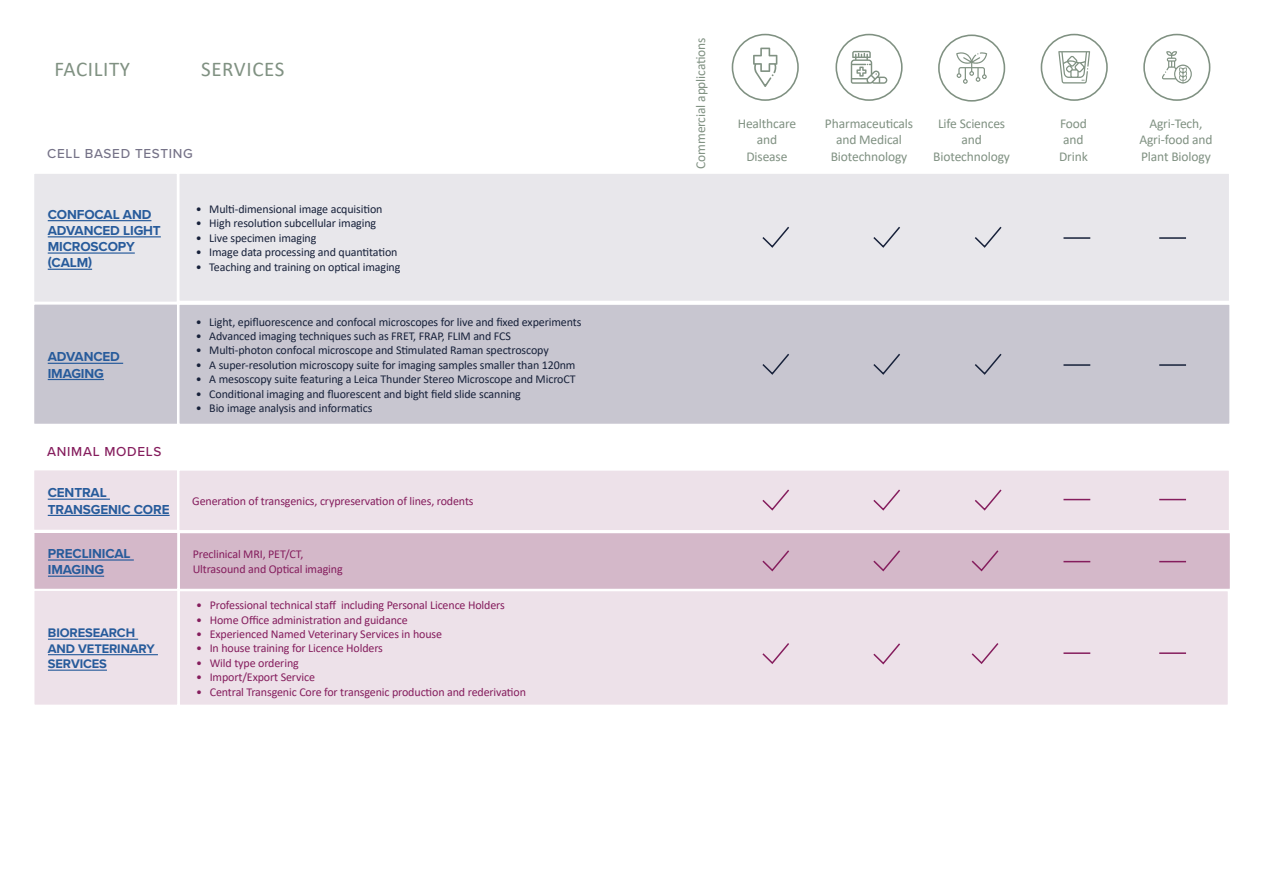
<style>
.page{position:relative;width:1263px;height:893px;background:#fff}
.page>*{position:absolute;margin:0;border:0;box-sizing:border-box;transform-origin:0 0}
.t1{font:21px "Calibri";letter-spacing:.03em;color:#809182}
.t2{font:13.5px/16.2px "Calibri";letter-spacing:-.01em;color:#809182;text-align:center}
.t3{font:700 13.5px/16.2px "Proxima Nova";letter-spacing:-.01em;color:#275b9b}
.t4{font:500 13.5px "Proxima Nova";letter-spacing:.05em;color:#767388}
.t5{font:500 13.5px "Proxima Nova";letter-spacing:.05em;color:#851d5d}
.t6{font:700 12.9px/15.5px "Proxima Nova";letter-spacing:-.01em;color:#275b9b}
.t7{font:12px "Calibri";letter-spacing:-.01em;color:#17213a}
.t8{font:12px/14.4px "Calibri";letter-spacing:-.01em;color:#851d5d}
</style>
<div class="page">
<div style="left:1041px;top:34px;width:67px;height:67px;border:2px solid #809182;border-radius:50%"></div>
<svg style="left:1058px;top:51px;width:32px;height:33px"></svg>
<div style="left:732px;top:34px;width:67px;height:67px;border:2px solid #809182;border-radius:50%"></div>
<svg style="left:753px;top:48px;width:24px;height:39px"></svg>
<div style="left:1143px;top:34px;width:67px;height:67px;border:2px solid #809182;border-radius:50%"></div>
<svg style="left:1162px;top:51px;width:30px;height:33px"></svg>
<div style="left:938px;top:35px;width:67px;height:67px;border:2px solid #809182;border-radius:50%"></div>
<svg style="left:956px;top:52px;width:31px;height:32px"></svg>
<div style="left:835px;top:34px;width:68px;height:67px;border:2px solid #809182;border-radius:50%"></div>
<svg style="left:851px;top:51px;width:36px;height:33px"></svg>
<div style="left:179px;top:590px;width:1049px;height:115px;background:#ede1e9"></div>
<div style="left:178px;top:590px;width:1051px;height:116px;border:2px solid #fff"></div>
<div style="left:34px;top:590px;width:144px;height:115px;background:#ede1e9"></div>
<hr style="left:48px;top:639px;width:90px;height:1px;background:#275b9b">
<hr style="left:48px;top:654px;width:110px;height:1px;background:#275b9b">
<hr style="left:48px;top:670px;width:59px;height:1px;background:#275b9b">
<div style="left:33px;top:589px;width:146px;height:117px;border:2px solid #fff"></div>
<svg style="left:762px;top:643px;width:27px;height:21px"></svg>
<svg style="left:873px;top:643px;width:27px;height:22px"></svg>
<svg style="left:971px;top:643px;width:28px;height:21px"></svg>
<hr style="left:1063px;top:652px;width:27px;height:2px;background:#851d5d">
<hr style="left:1159px;top:652px;width:27px;height:2px;background:#851d5d">
<div style="left:179px;top:532px;width:1051px;height:57px;background:#d4b8c9"></div>
<div style="left:178px;top:532px;width:1053px;height:58px;border:2px solid #fff"></div>
<div style="left:34px;top:532px;width:144px;height:57px;background:#d4b8c9"></div>
<hr style="left:48px;top:559px;width:86px;height:2px;background:#275b9b">
<hr style="left:48px;top:576px;width:56px;height:1px;background:#275b9b">
<div style="left:33px;top:531px;width:146px;height:59px;border:2px solid #fff"></div>
<svg style="left:762px;top:550px;width:27px;height:22px"></svg>
<svg style="left:873px;top:550px;width:27px;height:22px"></svg>
<svg style="left:971px;top:550px;width:28px;height:22px"></svg>
<svg style="left:1063px;top:561px;width:27px;height:1px"></svg>
<svg style="left:1159px;top:561px;width:27px;height:1px"></svg>
<div style="left:179px;top:470px;width:1050px;height:61px;background:#ede1e9"></div>
<div style="left:178px;top:469px;width:1052px;height:62px;border:2px solid #fff"></div>
<div style="left:34px;top:470px;width:144px;height:60px;background:#ede1e9"></div>
<hr style="left:48px;top:499px;width:62px;height:1px;background:#275b9b">
<hr style="left:48px;top:515px;width:122px;height:1px;background:#275b9b">
<div style="left:33px;top:469px;width:145px;height:62px;border:2px solid #fff"></div>
<svg style="left:762px;top:489px;width:27px;height:22px"></svg>
<svg style="left:873px;top:489px;width:27px;height:22px"></svg>
<svg style="left:975px;top:489px;width:27px;height:22px"></svg>
<svg style="left:1063px;top:499px;width:27px;height:1px"></svg>
<svg style="left:1159px;top:499px;width:27px;height:1px"></svg>
<div style="left:179px;top:304px;width:1051px;height:120px;background:#c8c6d0"></div>
<div style="left:178px;top:303px;width:1053px;height:122px;border:2px solid #fff"></div>
<div style="left:34px;top:304px;width:144px;height:120px;background:#c8c6d0"></div>
<hr style="left:48px;top:363px;width:75px;height:1px;background:#275b9b">
<hr style="left:48px;top:379px;width:56px;height:1px;background:#275b9b">
<div style="left:33px;top:303px;width:145px;height:122px;border:2px solid #fff"></div>
<div style="left:179px;top:173px;width:1051px;height:128px;background:#e8e7eb"></div>
<div style="left:178px;top:172px;width:1052px;height:130px;border:2px solid #fff"></div>
<div style="left:34px;top:173px;width:143px;height:129px;background:#e8e7eb"></div>
<hr style="left:48px;top:220px;width:103px;height:1px;background:#275b9b">
<hr style="left:48px;top:236px;width:113px;height:1px;background:#275b9b">
<hr style="left:48px;top:252px;width:87px;height:2px;background:#275b9b">
<hr style="left:48px;top:269px;width:44px;height:1px;background:#275b9b">
<svg style="left:762px;top:226px;width:27px;height:22px"></svg>
<svg style="left:762px;top:354px;width:27px;height:21px"></svg>
<svg style="left:873px;top:227px;width:27px;height:21px"></svg>
<svg style="left:873px;top:354px;width:27px;height:21px"></svg>
<svg style="left:975px;top:226px;width:27px;height:22px"></svg>
<svg style="left:975px;top:353px;width:27px;height:22px"></svg>
<hr style="left:1063px;top:237px;width:27px;height:2px;background:#17213a">
<hr style="left:1063px;top:364px;width:27px;height:2px;background:#17213a">
<hr style="left:1159px;top:237px;width:27px;height:2px;background:#17213a">
<hr style="left:1159px;top:364px;width:27px;height:2px;background:#17213a">
<h1 class="t1" style="left:54px;top:55px;width:77px">FACILITY</h1>
<h1 class="t1" style="left:201px;top:55px;width:85px">SERVICES</h1>
<p class="t4" style="left:47px;top:144px;width:147px">CELL BASED TESTING</p>
<p class="t3" style="left:48px;top:206px;width:115px">CONFOCAL AND<br>ADVANCED LIGHT<br>MICROSCOPY (CALM)</p>
<p class="t3" style="left:48px;top:348px;width:74px">ADVANCED<br>IMAGING</p>
<p class="t5" style="left:47px;top:442px;width:116px">ANIMAL MODELS</p>
<p class="t3" style="left:48px;top:484px;width:123px">CENTRAL<br>TRANSGENIC CORE</p>
<p class="t3" style="left:48px;top:545px;width:84px">PRECLINICAL<br>IMAGING</p>
<p class="t6" style="left:48px;top:625px;width:108px">BIORESEARCH<br>AND VETERINARY<br>SERVICES</p>
<p class="t7" style="left:196px;top:201px;width:188px">• Multi-dimensional image acquisition</p>
<p class="t7" style="left:196px;top:215px;width:182px">• High resolution subcellular imaging</p>
<p class="t7" style="left:196px;top:229px;width:122px">• Live specimen imaging</p>
<p class="t7" style="left:196px;top:244px;width:203px">• Image data processing and quantitation</p>
<p class="t7" style="left:196px;top:258px;width:206px">• Teaching and training on optical imaging</p>
<p class="t7" style="left:196px;top:313px;width:387px">• Light, epifluorescence and confocal microscopes for live and fixed experiments</p>
<p class="t7" style="left:196px;top:328px;width:317px">• Advanced imaging techniques such as FRET, FRAP, FLIM and FCS</p>
<p class="t7" style="left:196px;top:342px;width:354px">• Multi-photon confocal microscope and Stimulated Raman spectroscopy</p>
<p class="t7" style="left:196px;top:356px;width:381px">• A super-resolution microscopy suite for imaging samples smaller than 120nm</p>
<p class="t7" style="left:196px;top:371px;width:381px">• A mesoscopy suite featuring a Leica Thunder Stereo Microscope and MicroCT</p>
<p class="t7" style="left:196px;top:385px;width:327px">• Conditional imaging and fluorescent and bight field slide scanning</p>
<p class="t7" style="left:196px;top:400px;width:178px">• Bio image analysis and informatics</p>
<p class="t8" style="left:192px;top:493px;width:283px">Generation of transgenics, crypreservation of lines, rodents</p>
<p class="t8" style="left:193px;top:547px;width:151px">Preclinical MRI, PET/CT,<br>Ultrasound and Optical imaging</p>
<p class="t8" style="left:196px;top:598px;width:310px">• Professional technical staff including Personal Licence Holders</p>
<p class="t8" style="left:196px;top:612px;width:213px">• Home Office administration and guidance</p>
<p class="t8" style="left:196px;top:627px;width:247px">• Experienced Named Veterinary Services in house</p>
<p class="t8" style="left:196px;top:641px;width:188px">• In house training for Licence Holders</p>
<p class="t8" style="left:196px;top:655px;width:104px">• Wild type ordering</p>
<p class="t8" style="left:196px;top:670px;width:120px">• Import/Export Service</p>
<p class="t8" style="left:196px;top:684px;width:331px">• Central Transgenic Core for transgenic production and rederivation</p>
<p class="t2" style="left:692px;top:169px;width:133px;rotate:-90deg">Commercial applications</p>
<p class="t2" style="left:738px;top:115px;width:60px">Healthcare and<br>Disease</p>
<p class="t2" style="left:933px;top:115px;width:78px">Life Sciences and<br>Biotechnology</p>
<p class="t2" style="left:825px;top:115px;width:90px">Pharmaceuticals and Medical<br>Biotechnology</p>
<p class="t2" style="left:1139px;top:115px;width:75px">Agri-Tech,<br>Agri-food and<br>Plant Biology</p>
<p class="t2" style="left:1059px;top:115px;width:30px">Food and<br>Drink</p>
</div>
